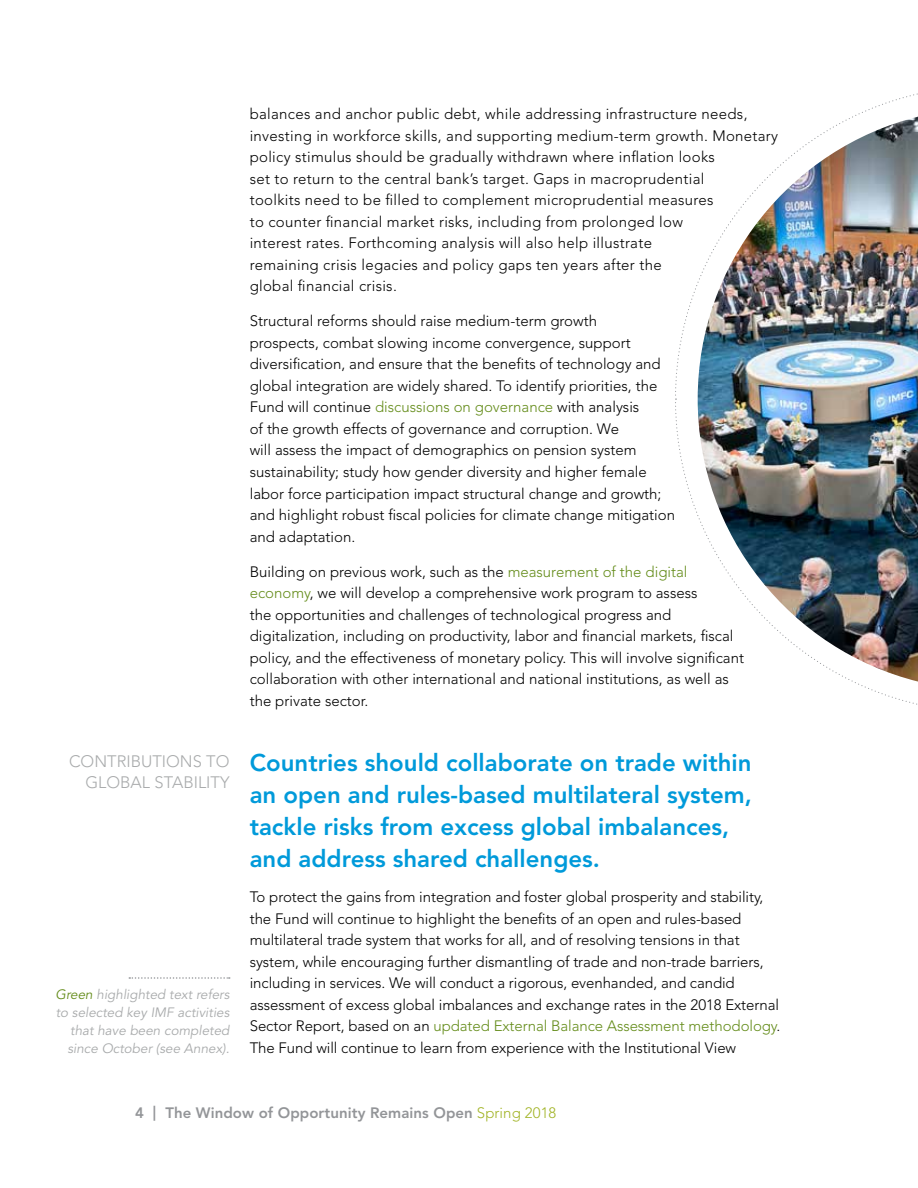
<style>
.page{position:relative;width:918px;height:1188px;background:#fff}
.page>*{position:absolute;margin:0;border:0;box-sizing:border-box;transform-origin:0 0}
.t1{font:800 24px/32px "Avenir LT Std";color:#009ada}
.t2{font:300 16.5px/21px "Avenir LT Std";color:#a9abac;text-align:right}
.t3{font:300 15px/21.5px "Avenir LT Std";color:#000}
.t4{font:300 15px/21.5px "Avenir LT Std";letter-spacing:.02em;color:#000}
.t5{font:800 15px "Avenir LT Std";letter-spacing:.005em;color:#939598}
.t6{font:italic 13.5px/18px "Avenir LT Std";color:#a9abac;text-align:right}
.s1{color:#648c1a}
.s2{font-weight:300;color:#a2b427}
</style>
<div class="page">
<svg style="left:129px;top:977px;width:101px;height:2px"></svg>
<img style="left:675px;top:93px;width:243px;height:306px">
<img style="left:675px;top:401px;width:243px;height:304px">
<p class="t2" style="left:69px;top:751px;width:162px">CONTRIBUTIONS TO<br>GLOBAL STABILITY</p>
<p class="t6" style="left:56px;top:986px;width:175px"><span class="s1">Green</span> highlighted text refers to selected key IMF activities that have been completed since October (see Annex).</p>
<p class="t4" style="left:250px;top:103px;width:530px">balances and anchor public debt, while addressing infrastructure needs, investing in workforce skills, and supporting medium-term growth. Monetary policy stimulus should be gradually withdrawn where inflation looks<br>set to return to the central bank’s target. Gaps in macroprudential<br>toolkits need to be filled to complement microprudential measures<br>to counter financial market risks, including from prolonged low<br>interest rates. Forthcoming analysis will also help illustrate<br>remaining crisis legacies and policy gaps ten years after the<br>global financial crisis.</p>
<p class="t3" style="left:250px;top:311px;width:427px">Structural reforms should raise medium-term growth<br>prospects, combat slowing income convergence, support diversification, and ensure that the benefits of technology and global integration are widely shared. To identify priorities, the Fund will continue <span class="s1">discussions on governance</span> with analysis<br>of the growth effects of governance and corruption. We<br>will assess the impact of demographics on pension system sustainability; study how gender diversity and higher female labor force participation impact structural change and growth; and highlight robust fiscal policies for climate change mitigation and adaptation.</p>
<p class="t3" style="left:250px;top:561px;width:496px">Building on previous work, such as the <span class="s1">measurement of the digital economy</span>, we will develop a comprehensive work program to assess<br>the opportunities and challenges of technological progress and digitalization, including on productivity, labor and financial markets, fiscal policy, and the effectiveness of monetary policy. This will involve significant collaboration with other international and national institutions, as well as the private sector.</p>
<h1 class="t1" style="left:250px;top:747px;width:504px">Countries should collaborate on trade within an open and rules-based multilateral system, tackle risks from excess global imbalances, and address shared challenges.</h1>
<p class="t3" style="left:250px;top:887px;width:532px">To protect the gains from integration and foster global prosperity and stability, the Fund will continue to highlight the benefits of an open and rules-based multilateral trade system that works for all, and of resolving tensions in that system, while encouraging further dismantling of trade and non-trade barriers, including in services. We will conduct a rigorous, evenhanded, and candid assessment of excess global imbalances and exchange rates in the 2018 External Sector Report, based on an <span class="s1">updated External Balance Assessment methodology</span>.<br>The Fund will continue to learn from experience with the Institutional View</p>
<p class="t5" style="left:135px;top:1104px;width:423px">4 | The Window of Opportunity Remains Open <span class="s2">Spring 2018</span></p>
</div>
